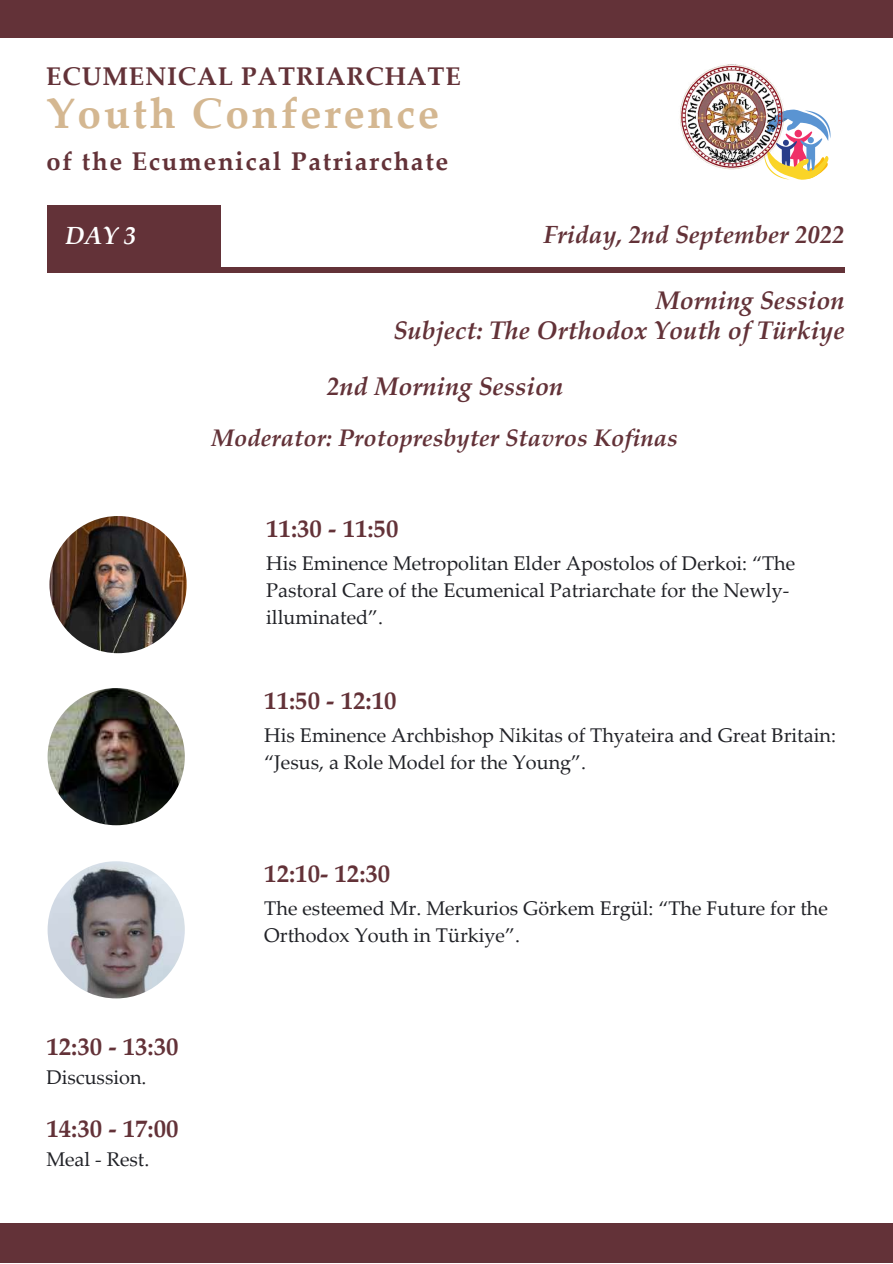
<style>
.page{position:relative;width:893px;height:1264px;background:#fff}
.page>*{position:absolute;margin:0;border:0;box-sizing:border-box;transform-origin:0 0}
.t1{font:700 42.6px "Palatino Linotype";letter-spacing:.065em;color:#d4b791}
.t2{font:italic 700 25.5px/30.3px "Palatino Linotype";color:#633238;text-align:right}
.t3{font:700 25.5px "Palatino Linotype";letter-spacing:.065em;color:#633238}
.t4{font:700 25.5px "Palatino Linotype";letter-spacing:.03em;color:#633238}
.t5{font:700 24.75px "Palatino Linotype";color:#633238}
.t6{font:italic 700 24.75px "Palatino Linotype";color:#633238}
.t7{font:italic 700 24.75px "Palatino Linotype";color:#fff}
.t8{font:italic 700 24px "Palatino Linotype";color:#633238}
.t9{font:19.8px/27px "Palatino Linotype";color:#212227}
</style>
<div class="page">
<div style="left:48px;top:267px;width:797px;height:6px;background:#633238"></div>
<div style="left:47px;top:205px;width:173px;height:68px;background:#633238"></div>
<img style="left:49px;top:516px;width:138px;height:137px;border-radius:50%">
<img style="left:48px;top:688px;width:137px;height:137px;border-radius:50%">
<img style="left:48px;top:861px;width:137px;height:137px;border-radius:50%">
<div style="left:0;top:1223px;width:892px;height:39px;background:#633238"></div>
<div style="left:0;top:0;width:892px;height:38px;background:#633238"></div>
<svg style="left:769px;top:109px;width:62px;height:71px"></svg>
<img style="left:680px;top:64px;width:104px;height:105px">
<p class="t4" style="left:46px;top:66px;width:416px">ECUMENICAL PATRIARCHATE</p>
<h1 class="t1" style="left:46px;top:97px;width:394px">Youth Conference</h1>
<p class="t3" style="left:46px;top:151px;width:403px">of the Ecumenical Patriarchate</p>
<p class="t7" style="left:65px;top:226px;width:72px">DAY 3</p>
<p class="t6" style="left:543px;top:225px;width:303px">Friday, 2nd September 2022</p>
<p class="t2" style="left:393px;top:288px;width:452px">Morning Session<br>Subject: The Orthodox Youth of Türkiye</p>
<p class="t2" style="left:327px;top:374px;width:238px">2nd Morning Session</p>
<p class="t8" style="left:211px;top:428px;width:467px">Moderator: Protopresbyter Stavros Kofinas</p>
<p class="t5" style="left:266px;top:519px;width:134px">11:30 - 11:50</p>
<p class="t9" style="left:266px;top:551px;width:530px">His Eminence Metropolitan Elder Apostolos of Derkoi: “The<br>Pastoral Care of the Ecumenical Patriarchate for the Newly&shy;illuminated”.</p>
<p class="t5" style="left:264px;top:691px;width:134px">11:50 - 12:10</p>
<p class="t9" style="left:264px;top:724px;width:573px">His Eminence Archbishop Nikitas of Thyateira and Great Britain: “Jesus, a Role Model for the Young”.</p>
<p class="t5" style="left:46px;top:1036px;width:134px">12:30 - 13:30</p>
<p class="t9" style="left:46px;top:1066px;width:102px">Discussion.</p>
<p class="t5" style="left:46px;top:1119px;width:134px">14:30 - 17:00</p>
<p class="t9" style="left:46px;top:1148px;width:104px">Meal - Rest.</p>
<p class="t5" style="left:264px;top:864px;width:127px">12:10- 12:30</p>
<p class="t9" style="left:264px;top:897px;width:565px">The esteemed Mr. Merkurios Görkem Ergül: “The Future for the<br>Orthodox Youth in Türkiye”.</p>
</div>
